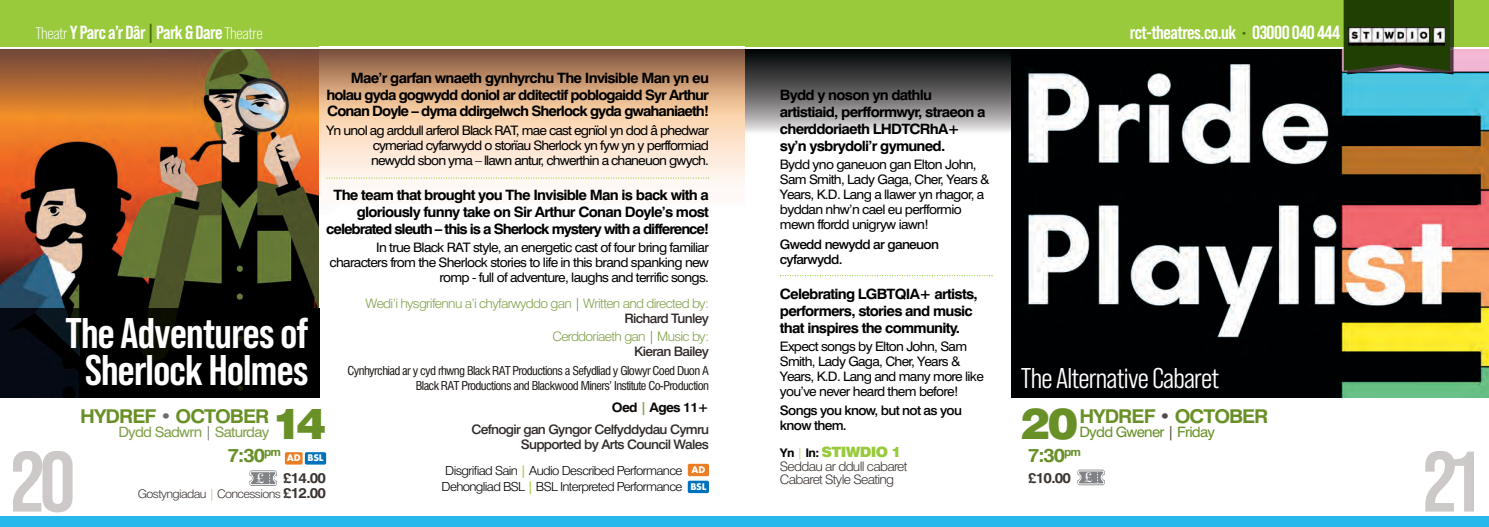
<style>
.page{position:relative;width:1489px;height:527px;background:#fff}
.page>*{position:absolute;margin:0;border:0;box-sizing:border-box;transform-origin:0 0}
.t1{font:700 42.75px/37.5px "Bebas Neue Pro";letter-spacing:-.015em;color:#fff;text-align:center;scale:1.05 1}
.t2{font:900 42.75px "Swiss 721 BT";color:#689027;scale:1.05 1}
.t3{font:28.5px "Bebas Neue Pro Middle";letter-spacing:-.025em;color:#fff;scale:1.05 1}
.t4{font:700 19px "Bebas Neue Pro";letter-spacing:-.025em;color:#fff;scale:1.05 1}
.t5{font:700 19px "Swiss 721 BT";letter-spacing:-.05em;color:#689027;scale:1.05 1}
.t6{font:14.75px "Bodoni Svty Two OSITCTT";color:#fff}
.t7{font:700 14.25px/16.9px "Swiss 721 BT";letter-spacing:-.05em;color:#000;scale:1.05 1}
.t8{font:14.25px "Swiss 721 BT";letter-spacing:-.05em;color:#82a14a;scale:1.05 1}
.t9{font:14.25px "Swiss 721 BT";letter-spacing:-.05em;color:#689027;scale:1.05 1}
.t10{font:900 14.25px "Swiss 721 BT";letter-spacing:-.05em;color:#99ca3b;scale:1.05 1}
.t11{font:700 14.25px "Swiss 721 BT";letter-spacing:-.05em;color:#3b3532;scale:1.05 1}
.t12{font:13px/15px "Swiss 721 BT";letter-spacing:-.05em;color:#000;scale:1.05 1}
.t13{font:300 13px/15px "Swiss 721 BT";letter-spacing:-.05em;color:#82a14a;text-align:right;scale:1.05 1}
.t14{font:500 13px/22.1px "Swiss 721 BT";letter-spacing:-.05em;color:#302a28;text-align:right;scale:1.05 1}
.t15{font:500 13px/15.6px "Swiss 721 BT";letter-spacing:-.05em;color:#000;scale:1.05 1}
.t16{font:300 13px/12.5px "Swiss 721 BT";letter-spacing:-.05em;color:#3b3532;scale:1.05 1}
.t17{font:300 12.5px/15.6px "Swiss 721 BT";letter-spacing:-.05em;color:#000;scale:1.05 1}
.t18{font:condensed 11.88px/15px "Swiss 721 BT";letter-spacing:-.05em;color:#1b1513;text-align:right;scale:1.05 1}
.t19{font:300 11.88px "Swiss 721 BT";letter-spacing:-.05em;color:#3b3532;scale:1.05 1}
.t20{font:700 10px/16.9px "Futura PT";letter-spacing:-.025em;color:#fff}
.s1{font-weight:400;font-size:16.62px}
.s2{color:#4a6c17}
.s3{font-weight:500;color:#302a28}
.s4{font-weight:700;color:#0c0806}
.s5{font-weight:700;color:#82a14a}
.s6{font-weight:700;color:#add261}
.s7{color:#9db470}
.s8{font-weight:700;font-size:14.25px}
.s9{color:#716c6b}
.s10{color:#868382}
.s11{font-weight:700;font-size:11.88px;color:#010101}
.s12{font-weight:700;font-size:11.88px;color:#cae19a}
.s13{color:#524a47}
.s14{font-family:"Bodoni Svty Two OSITCTT";font-weight:400;font-size:14.75px;color:#fff}
</style>
<div class="page">
<svg style="left:1425px;top:451px;width:48px;height:60px"></svg>
<div style="left:0;top:0;width:1488px;height:46px;background:#99ca3b"></div>
<div style="left:0;top:516px;width:1488px;height:10px;background:#28b8ea"></div>
<img style="left:1010px;top:50px;width:478px;height:347px">
<img style="left:0;top:50px;width:1010px;height:258px">
<svg style="left:780px;top:275px;width:212px;height:1px"></svg>
<svg style="left:1077px;top:469px;width:27px;height:15px"></svg>
<img style="left:319px;top:49px;width:425px;height:348px">
<svg style="left:326px;top:177px;width:383px;height:1px"></svg>
<div style="left:687px;top:463px;width:22px;height:12px;background:#ea7e24;border-radius:2px"></div>
<div style="left:687px;top:480px;width:22px;height:12px;background:#0072bc;border-radius:2px"></div>
<div style="left:285px;top:451px;width:17px;height:13px;background:#ea7e24;border-radius:2px"></div>
<div style="left:305px;top:451px;width:21px;height:13px;background:#0072bc;border-radius:2px"></div>
<svg style="left:249px;top:470px;width:28px;height:15px"></svg>
<img style="left:0;top:308px;width:319px;height:89px">
<svg style="left:13px;top:451px;width:60px;height:61px"></svg>
<img style="left:1346px;top:71px;width:107px;height:3px">
<svg style="left:1343px;top:0;width:110px;height:71px;background:#28410a"></svg>
<img style="left:1348px;top:27px;width:96px;height:18px">
<h3 class="t4" style="left:35px;top:25px;width:218px"><span class="s1">Theatr</span> Y Parc a’r Dâr <span class="s2">|</span> Park &amp; Dare <span class="s1">Theatre</span></h3>
<h3 class="t4" style="left:1129px;top:25px;width:201px">rct-theatres.co.uk <span class="s2">•</span> 03000 040 444</h3>
<p class="t7" style="left:326px;top:71px;width:366px;text-align:justify;text-indent:24px">Mae’r garfan wnaeth gynhyrchu The Invisible Man yn eu holau gyda gogwydd doniol ar dditectif poblogaidd Syr Arthur Conan Doyle – dyma ddirgelwch Sherlock gyda gwahaniaeth!</p>
<p class="t12" style="left:371px;top:124px;width:323px;text-align:justify;text-indent:-45px">Yn unol ag arddull arferol Black RAT, mae cast egnïol yn dod â phedwar cymeriad cyfarwydd o storïau Sherlock yn fyw yn y perfformiad newydd sbon yma – llawn antur, chwerthin a chaneuon gwych.</p>
<p class="t7" style="left:326px;top:187px;width:366px;text-align:right">The team that brought you The Invisible Man is back with a gloriously funny take on Sir Arthur Conan Doyle’s most celebrated sleuth – this is a Sherlock mystery with a difference!</p>
<p class="t12" style="left:329px;top:241px;width:363px;text-align:right">In true Black RAT style, an energetic cast of four bring familiar characters from the Sherlock stories to life in this brand spanking new romp - full of adventure, laughs and terrific songs.</p>
<p class="t13" style="left:365px;top:297px;width:328px">Wedi’i hysgrifennu a’i chyfarwyddo gan <span class="s2">|</span> Written and directed by:<br><span class="s3">Richard Tunley</span></p>
<p class="t13" style="left:552px;top:330px;width:150px">Cerddoriaeth gan <span class="s2">|</span> Music by:<br><span class="s3">Kieran Bailey</span></p>
<p class="t18" style="left:347px;top:364px;width:346px">Cynhyrchiad ar y cyd rhwng Black RAT Productions a Sefydliad y Glowyr Coed Duon A<br>Black RAT Productions and Blackwood Miners’ Institute Co-Production</p>
<p class="t14" style="left:471px;top:397px;width:228px"><span class="s4">Oed</span> <span class="s5">|</span> <span class="s4">Ages 11+<br></span>Cefnogir gan Gyngor Celfyddydau Cymru</p>
<p class="t14" style="left:520px;top:434px;width:181px">Supported by Arts Council Wales</p>
<p class="t17" style="left:441px;top:463px;width:231px">Disgrifiad Sain <span class="s6">|</span> Audio Described Performance<br>Dehongliad BSL <span class="s6">|</span> BSL Interpreted Performance</p>
<p class="t20" style="left:690px;top:461px;width:18px">AD<br>BSL</p>
<h1 class="t1" style="left:65px;top:317px;width:233px">The Adventures of<br>Sherlock Holmes</h1>
<h1 class="t2" style="left:272px;top:407px;width:52px">14</h1>
<h3 class="t5" style="left:228px;top:448px;width:52px">7:30<sup>pm</sup></h3>
<p class="t11" style="left:283px;top:472px;width:42px">£14.00</p>
<p class="t19" style="left:138px;top:489px;width:181px">Gostyngiadau <span class="s7">|</span> Concessions <span class="s8">£12.00</span></p>
<h3 class="t5" style="left:80px;top:409px;width:182px">HYDREF <span class="s9">•</span> OCTOBER</h3>
<p class="t8" style="left:118px;top:426px;width:145px">Dydd Sadwrn <span class="s10">|</span> Saturday</p>
<p class="t20" style="left:287px;top:450px;width:38px">AD BSL</p>
<p class="t6" style="left:256px;top:468px;width:9px">£</p>
<p class="t7" style="left:779px;top:88px;width:197px">Bydd y noson yn dathlu artistiaid, perfformwyr, straeon a cherddoriaeth LHDTCRhA+ sy’n ysbrydoli’r gymuned.</p>
<p class="t12" style="left:779px;top:158px;width:201px">Bydd yno ganeuon gan Elton John,<br>Sam Smith, Lady Gaga, Cher, Years &amp;<br>Years, K.D. Lang a llawer yn rhagor, a byddan nhw’n cael eu perfformio mewn ffordd unigryw iawn!</p>
<p class="t15" style="left:779px;top:237px;width:153px">Gwedd newydd ar ganeuon cyfarwydd.</p>
<p class="t7" style="left:779px;top:287px;width:190px">Celebrating LGBTQIA+ artists, performers, stories and music that inspires the community.</p>
<p class="t12" style="left:779px;top:340px;width:196px">Expect songs by Elton John, Sam<br>Smith, Lady Gaga, Cher, Years &amp;<br>Years, K.D. Lang and many more like you’ve never heard them before!</p>
<p class="t15" style="left:779px;top:404px;width:175px;line-height:15px">Songs you know, but not as you know them.</p>
<p class="t10" style="left:779px;top:446px;width:117px"><span class="s11">Yn</span> <span class="s12">|</span> <span class="s11">In:</span> STIWDIO 1</p>
<p class="t16" style="left:779px;top:461px;width:123px">Seddau ar ddull cabaret<br>Cabaret Style Seating</p>
<h2 class="t3" style="left:1020px;top:367px;width:190px">The Alternative Cabaret</h2>
<h3 class="t5" style="left:1079px;top:409px;width:182px">HYDREF <span class="s13">•</span> OCTOBER</h3>
<h1 class="t2" style="left:1020px;top:407px;width:56px">20</h1>
<p class="t9" style="left:1079px;top:426px;width:131px">Dydd Gwener <span class="s13">|</span> Friday</p>
<h3 class="t5" style="left:1028px;top:448px;width:52px">7:30<sup>pm</sup></h3>
<p class="t11" style="left:1028px;top:472px;width:62px">£10.00 <span class="s14">£</span></p>
</div>
